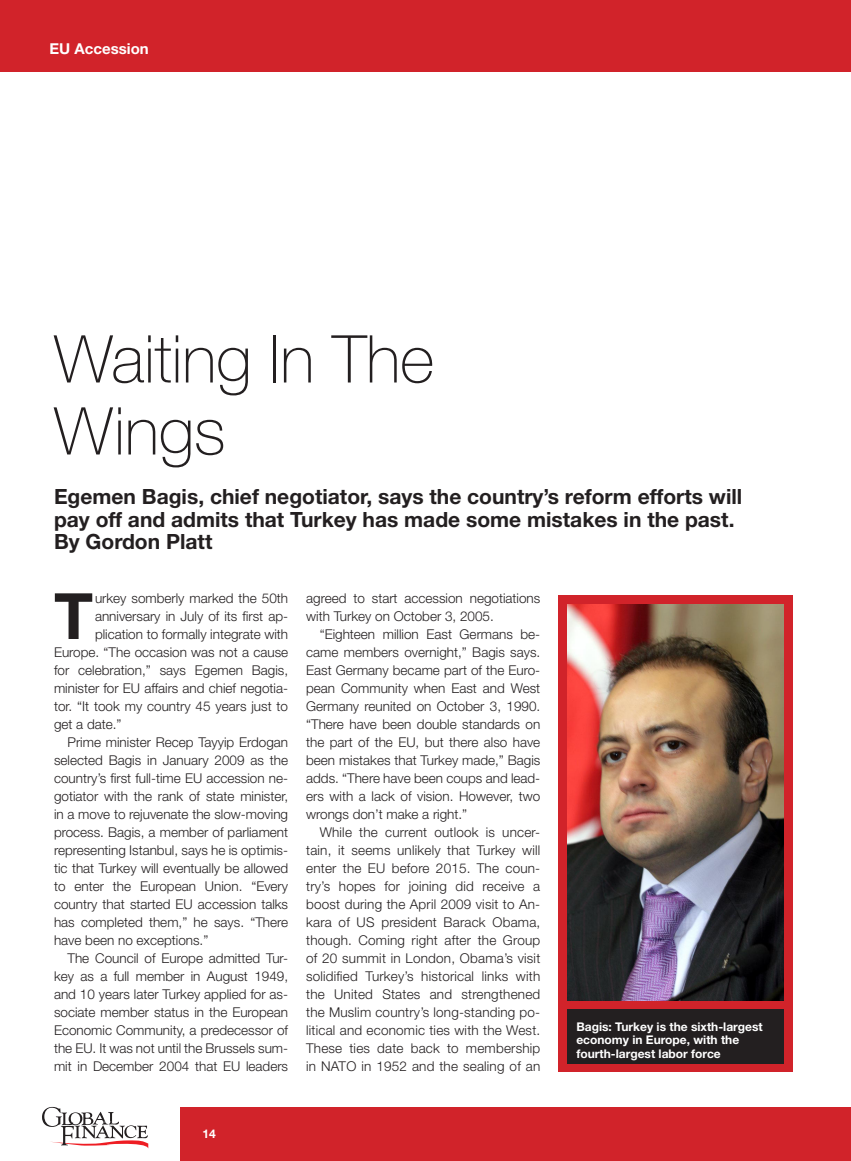
<style>
.page{position:relative;width:851px;height:1161px;background:#fff}
.page>*{position:absolute;margin:0;border:0;box-sizing:border-box;transform-origin:0 0}
.t1{font:100 66px/72px "Helvetica Neue LT Std";letter-spacing:-.005em;color:#231f20}
.t2{font:700 63.9px "Helvetica Neue LT Std";color:#231f20}
.t3{font:700 21px/22.5px "Helvetica Neue LT Std";color:#231f20}
.t4{font:700 15px "Helvetica Neue LT Std";color:#fff}
.t5{font:300 13.5px/18px "Helvetica Neue LT Std";color:#231f20;text-align:justify}
.t6{font:700 12px/13.5px "Helvetica Neue LT Std";color:#fff}
</style>
<div class="page">
<div style="left:0;top:0;width:850px;height:72px;background:#d1232a"></div>
<div style="left:180px;top:1107px;width:670px;height:54px;background:#d1232a"></div>
<svg style="left:42px;top:1107px;width:106px;height:41px"></svg>
<div style="left:558px;top:595px;width:234px;height:477px;background:#d1232a"></div>
<img style="left:567px;top:604px;width:216px;height:396px">
<div style="left:567px;top:1009px;width:216px;height:54px;background:#231f20"></div>
<p class="t4" style="left:50px;top:39px;width:101px">EU Accession</p>
<h1 class="t1" style="left:54px;top:323px;width:382px">Waiting In The<br>Wings</h1>
<h3 class="t3" style="left:54px;top:485px;width:689px">Egemen Bagis, chief negotiator, says the country’s reform efforts will pay off and admits that Turkey has made some mistakes in the past.<br>By Gordon Platt</h3>
<h2 class="t2" style="left:54px;top:577px;width:41px">T</h2>
<p class="t5" style="left:95px;top:589px;width:195px">urkey somberly marked the 50th</p>
<p class="t5" style="left:95px;top:607px;width:195px">anniversary in July of its first ap-</p>
<p class="t5" style="left:95px;top:625px;width:195px">plication to formally integrate with</p>
<p class="t5" style="left:54px;top:643px;width:236px">Europe. “The occasion was not a cause</p>
<p class="t5" style="left:54px;top:661px;width:235px">for celebration,” says Egemen Bagis,</p>
<p class="t5" style="left:54px;top:679px;width:235px">minister for EU affairs and chief negotia-</p>
<p class="t5" style="left:54px;top:697px;width:235px">tor. “It took my country 45 years just to</p>
<p class="t5" style="left:54px;top:715px;width:69px">get a date.”</p>
<p class="t5" style="left:68px;top:733px;width:222px">Prime minister Recep Tayyip Erdogan</p>
<p class="t5" style="left:54px;top:751px;width:236px">selected Bagis in January 2009 as the</p>
<p class="t5" style="left:54px;top:769px;width:235px">country’s first full-time EU accession ne-</p>
<p class="t5" style="left:54px;top:787px;width:236px">gotiator with the rank of state minister,</p>
<p class="t5" style="left:54px;top:805px;width:235px">in a move to rejuvenate the slow-moving</p>
<p class="t5" style="left:54px;top:823px;width:236px">process. Bagis, a member of parliament</p>
<p class="t5" style="left:54px;top:841px;width:235px">representing Istanbul, says he is optimis-</p>
<p class="t5" style="left:54px;top:859px;width:236px">tic that Turkey will eventually be allowed</p>
<p class="t5" style="left:54px;top:877px;width:235px">to enter the European Union. “Every</p>
<p class="t5" style="left:54px;top:895px;width:235px">country that started EU accession talks</p>
<p class="t5" style="left:54px;top:913px;width:235px">has completed them,” he says. “There</p>
<p class="t5" style="left:54px;top:931px;width:156px">have been no exceptions.”</p>
<p class="t5" style="left:68px;top:949px;width:222px">The Council of Europe admitted Tur-</p>
<p class="t5" style="left:54px;top:967px;width:235px">key as a full member in August 1949,</p>
<p class="t5" style="left:54px;top:985px;width:235px">and 10 years later Turkey applied for as-</p>
<p class="t5" style="left:54px;top:1003px;width:236px">sociate member status in the European</p>
<p class="t5" style="left:54px;top:1021px;width:235px">Economic Community, a predecessor of</p>
<p class="t5" style="left:54px;top:1039px;width:235px">the EU. It was not until the Brussels sum-</p>
<p class="t5" style="left:54px;top:1057px;width:235px">mit in December 2004 that EU leaders</p>
<p class="t5" style="left:306px;top:589px;width:236px">agreed to start accession negotiations with Turkey on October 3, 2005.</p>
<p class="t5" style="left:306px;top:625px;width:236px;text-indent:14px">“Eighteen million East Germans be&shy;came members overnight,” Bagis says.<br>East Germany became part of the Euro&shy;pean Community when East and West Germany reunited on October 3, 1990. “There have been double standards on the part of the EU, but there also have been mistakes that Turkey made,” Bagis adds. “There have been coups and lead&shy;ers with a lack of vision. However, two wrongs don’t make a right.”</p>
<p class="t5" style="left:306px;top:823px;width:236px;text-indent:14px">While the current outlook is uncer&shy;tain, it seems unlikely that Turkey will enter the EU before 2015. The coun&shy;try’s hopes for joining did receive a boost during the April 2009 visit to An&shy;kara of US president Barack Obama, though. Coming right after the Group of 20 summit in London, Obama’s visit solidified Turkey’s historical links with the United States and strengthened the Muslim country’s long-standing po&shy;litical and economic ties with the West.<br>These ties date back to membership in NATO in 1952 and the sealing of an</p>
<p class="t6" style="left:202px;top:1127px;width:15px">14</p>
<p class="t6" style="left:576px;top:1019px;width:188px">Bagis: Turkey is the sixth-largest economy in Europe, with the fourth-largest labor force</p>
</div>
